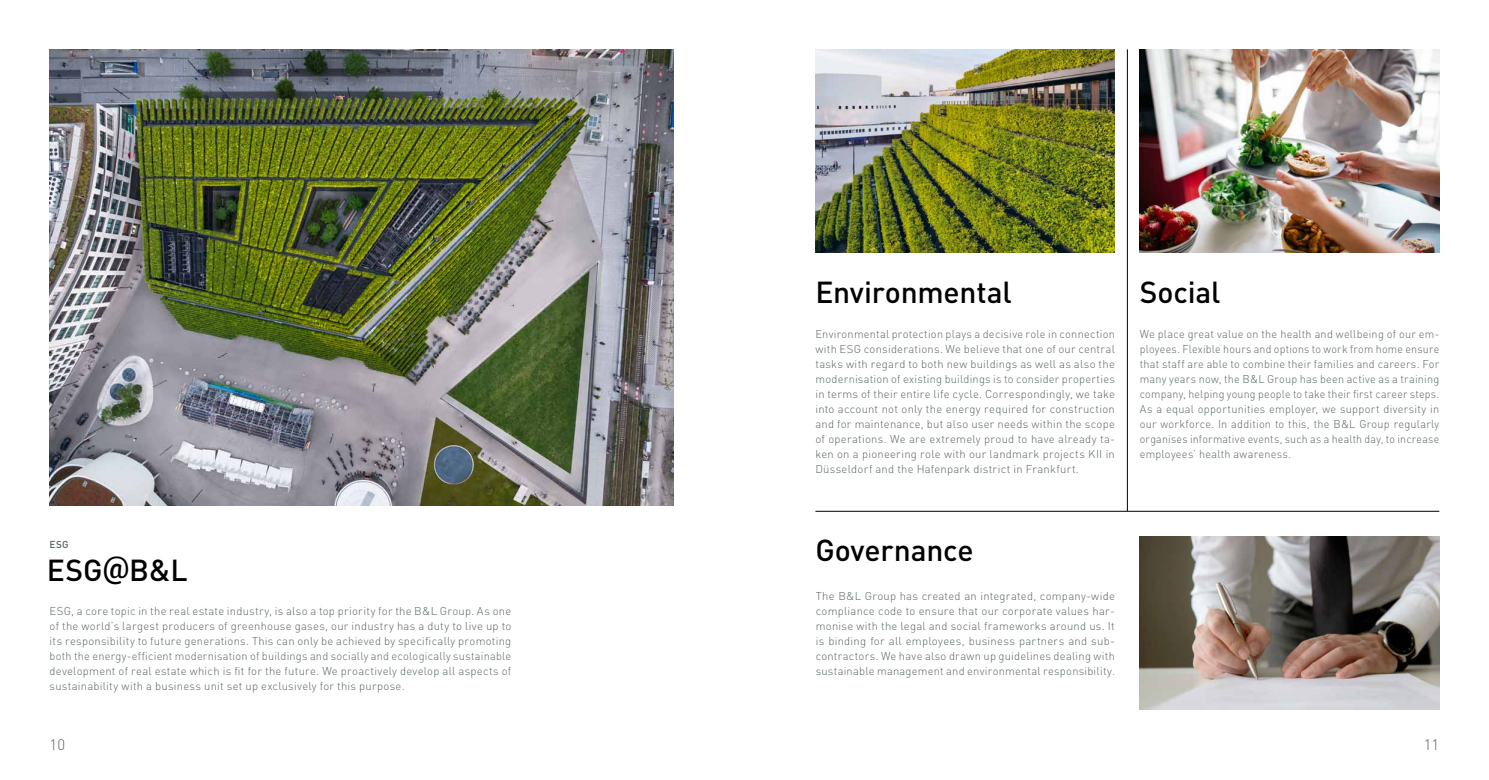
<style>
.page{position:relative;width:1489px;height:780px;background:#fff}
.page>*{position:absolute;margin:0;border:0;box-sizing:border-box;transform-origin:0 0}
.t1{font:500 30px "DIN";letter-spacing:-.01em;color:#000}
.t2{font:300 15px "DIN";color:#58655f}
.t3{font:300 11.25px/15px "DIN";letter-spacing:.02em;color:#58655f;text-align:justify}
.t4{font:500 10px "DIN";color:#58655f}
.s1{font-family:"Roboto"}
</style>
<div class="page">
<img style="left:815px;top:50px;width:299px;height:203px">
<img style="left:50px;top:50px;width:623px;height:456px">
<hr style="left:1127px;top:49px;width:1px;height:462px;background:#000">
<img style="left:1139px;top:50px;width:300px;height:203px">
<img style="left:1139px;top:536px;width:300px;height:173px">
<hr style="left:815px;top:511px;width:624px;height:1px;background:#000">
<h1 class="t1" style="left:815px;top:272px;width:198px">Environmental</h1>
<h1 class="t1" style="left:1139px;top:272px;width:82px">Social</h1>
<p class="t4" style="left:50px;top:537px;width:21px">ESG</p>
<h1 class="t1" style="left:47px;top:550px;width:142px">ESG<span class="s1">@</span>B&amp;L</h1>
<p class="t3" style="left:50px;top:603px;width:463px">ESG, a core topic in the real estate industry, is also a top priority for the B&amp;L Group. As one of the world’s largest producers of greenhouse gases, our industry has a duty to live up to its responsibility to future generations. This can only be achieved by specifically promoting both the energy-efficient modernisation of buildings and socially and ecologically sustainable development of real estate which is fit for the future. We proactively develop all aspects of sustainability with a business unit set up exclusively for this purpose.</p>
<p class="t3" style="left:815px;top:326px;width:301px">Environmental protection plays a decisive role in connection with ESG considerations. We believe that one of our central tasks with regard to both new buildings as well as also the modernisation of existing buildings is to consider properties in terms of their entire life cycle. Correspondingly, we take into account not only the energy required for construction and for maintenance, but also user needs within the scope of operations. We are extremely proud to have already ta&shy;ken on a pioneering role with our landmark projects KII in Düsseldorf and the Hafenpark district in Frankfurt.</p>
<p class="t3" style="left:1139px;top:326px;width:301px">We place great value on the health and wellbeing of our em&shy;ployees. Flexible hours and options to work from home ensure that staff are able to combine their families and careers. For many years now, the B&amp;L Group has been active as a training company, helping young people to take their first career steps.<br>As a equal opportunities employer, we support diversity in our workforce. In addition to this, the B&amp;L Group regularly organises informative events, such as a health day, to increase employees’ health awareness.</p>
<h1 class="t1" style="left:815px;top:531px;width:160px">Governance</h1>
<p class="t3" style="left:815px;top:588px;width:301px">The B&amp;L Group has created an integrated, company-wide compliance code to ensure that our corporate values har&shy;monise with the legal and social frameworks around us. It is binding for all employees, business partners and sub&shy;contractors. We have also drawn up guidelines dealing with sustainable management and environmental responsibility.</p>
<h2 class="t2" style="left:50px;top:735px;width:17px">10</h2>
<h2 class="t2" style="left:1423px;top:735px;width:17px">11</h2>
</div>
